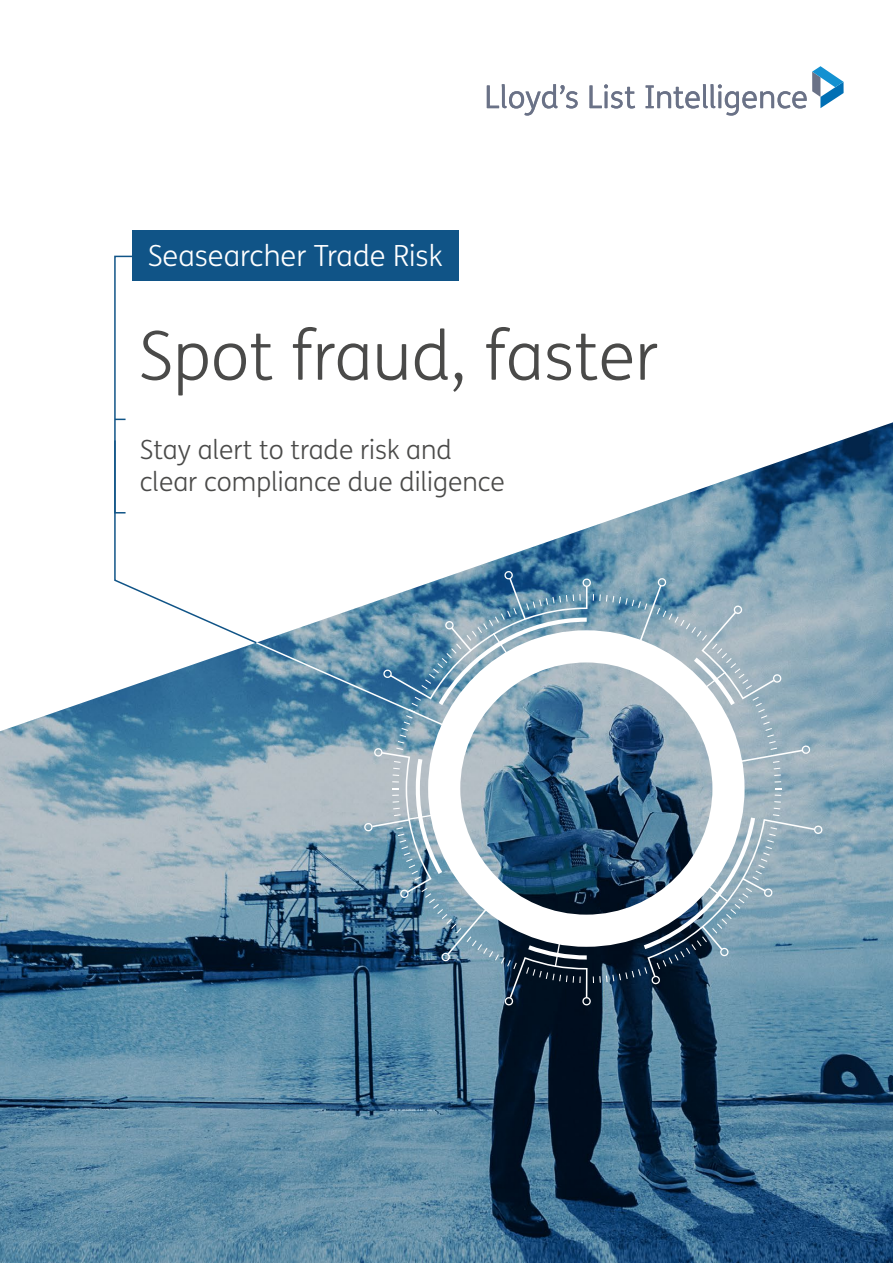
<style>
.page{position:relative;width:893px;height:1263px;background:#fff}
.page>*{position:absolute;margin:0;border:0;box-sizing:border-box;transform-origin:0 0}
.t1{font:300 67.5px "FS Me";color:#4a4a49}
.t2{font:300 29.1px "FS Me";color:#fff}
.t3{font:300 26.55px/32.5px "FS Me";color:#4a4a49}
</style>
<div class="page">
<svg style="left:487px;top:84px;width:91px;height:32px"></svg>
<svg style="left:589px;top:84px;width:46px;height:25px"></svg>
<svg style="left:646px;top:66px;width:198px;height:50px"></svg>
<img style="left:0;top:422px;width:893px;height:841px">
<div style="left:132px;top:230px;width:327px;height:51px;background:#105487"></div>
<svg style="left:113px;top:255px;width:711px;height:752px"></svg>
<div style="left:428px;top:630px;width:317px;height:317px;border:32px solid #fff;border-radius:50%"></div>
<p class="t2" style="left:148px;top:236px;width:296px">Seasearcher Trade Risk</p>
<h1 class="t1" style="left:138px;top:310px;width:521px">Spot fraud, faster</h1>
<p class="t3" style="left:140px;top:432px;width:367px">Stay alert to trade risk and clear compliance due diligence</p>
</div>
